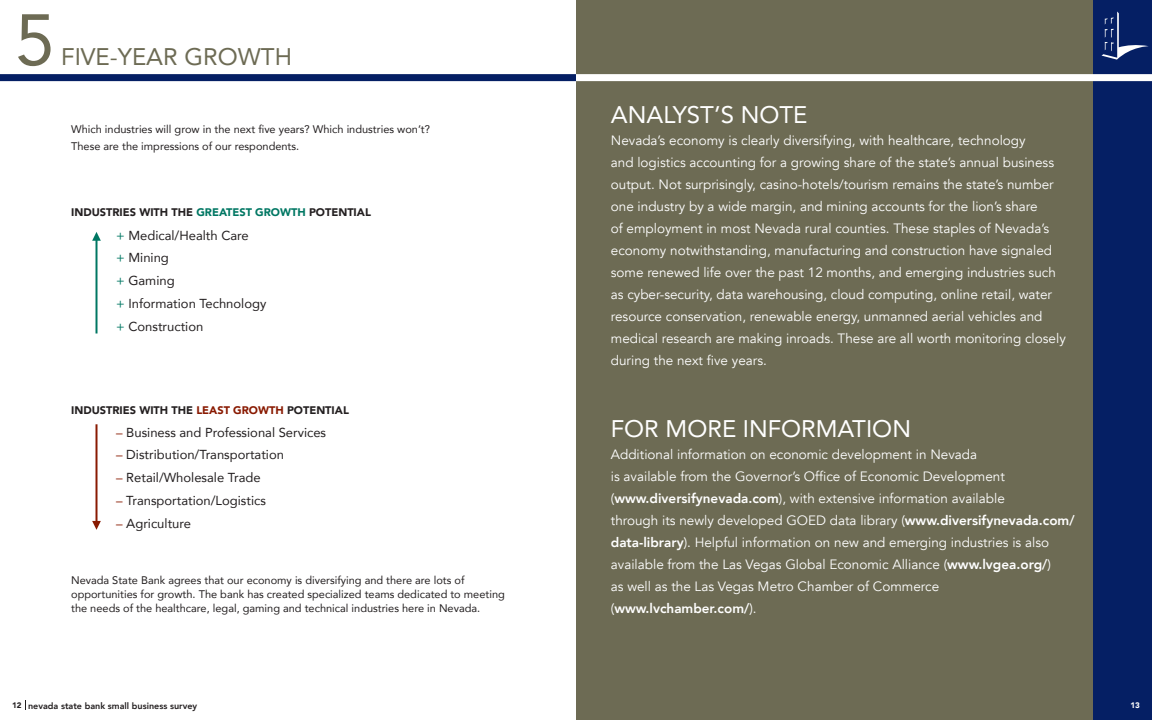
<style>
.page{position:relative;width:1152px;height:720px;background:#fff}
.page>*{position:absolute;margin:0;border:0;box-sizing:border-box;transform-origin:0 0}
.t1{font:72px "Avenir";color:#6d6b54}
.t2{font:24px "Avenir";color:#fff}
.t3{font:24px "Avenir";color:#6d6b54}
.t4{font:13.5px/22px "Avenir";color:#fff}
.t5{font:13px/23px "Avenir";color:#231f20}
.t6{font:11px/14px "Avenir";color:#231f20}
.t7{font:900 11px "Avenir";color:#231f20}
.t8{font:800 9px "Avenir";color:#231f20}
.t9{font:900 8px "Avenir";color:#fff}
.s1{color:#007763}
.s2{color:#891a02}
.s3{font-weight:900;font-size:8px}
.s4{font-weight:800}
</style>
<div class="page">
<div style="left:576px;top:0;width:576px;height:720px;background:#6d6b54"></div>
<div style="left:1094px;top:0;width:58px;height:720px;background:#051f64"></div>
<div style="left:576px;top:74px;width:576px;height:7px;background:#fff"></div>
<div style="left:0;top:74px;width:576px;height:7px;background:#051f64"></div>
<hr style="left:96px;top:236px;width:2px;height:98px;background:#007763">
<svg style="left:92px;top:232px;width:9px;height:9px"></svg>
<hr style="left:96px;top:424px;width:2px;height:101px;background:#891a02">
<svg style="left:92px;top:521px;width:9px;height:9px"></svg>
<svg style="left:1102px;top:11px;width:47px;height:49px"></svg>
<h1 class="t1" style="left:15px;top:-18px;width:42px">5</h1>
<h2 class="t3" style="left:61px;top:38px;width:232px">FIVE-YEAR GROWTH</h2>
<p class="t6" style="left:71px;top:119px;width:360px;line-height:18px">Which industries will grow in the next five years? Which industries won’t?<br>These are the impressions of our respondents.</p>
<p class="t7" style="left:71px;top:203px;width:301px">INDUSTRIES WITH THE <span class="s1">GREATEST GROWTH</span> POTENTIAL</p>
<p class="t5" style="left:116px;top:223px;width:152px"><span class="s1">+</span> Medical/Health Care<br><span class="s1">+</span> Mining<br><span class="s1">+</span> Gaming<br><span class="s1">+</span> Information Technology <span class="s1">+</span> Construction</p>
<p class="t7" style="left:71px;top:400px;width:279px">INDUSTRIES WITH THE <span class="s2">LEAST GROWTH</span> POTENTIAL</p>
<p class="t5" style="left:116px;top:420px;width:212px"><span class="s2">–</span> Business and Professional Services</p>
<p class="t5" style="left:116px;top:443px;width:169px"><span class="s2">–</span> Distribution/Transportation</p>
<p class="t5" style="left:116px;top:466px;width:146px"><span class="s2">–</span> Retail/Wholesale Trade</p>
<p class="t5" style="left:116px;top:489px;width:151px"><span class="s2">–</span> Transportation/Logistics</p>
<p class="t5" style="left:116px;top:512px;width:76px"><span class="s2">–</span> Agriculture</p>
<p class="t6" style="left:71px;top:572px;width:435px">Nevada State Bank agrees that our economy is diversifying and there are lots of opportunities for growth. The bank has created specialized teams dedicated to meeting the needs of the healthcare, legal, gaming and technical industries here in Nevada.</p>
<p class="t8" style="left:12px;top:699px;width:187px"><span class="s3">12</span> nevada state bank small business survey</p>
<h2 class="t2" style="left:611px;top:95px;width:198px">ANALYST’S NOTE</h2>
<p class="t4" style="left:611px;top:130px;width:457px">Nevada’s economy is clearly diversifying, with healthcare, technology<br>and logistics accounting for a growing share of the state’s annual business output. Not surprisingly, casino-hotels/tourism remains the state’s number one industry by a wide margin, and mining accounts for the lion’s share<br>of employment in most Nevada rural counties. These staples of Nevada’s economy notwithstanding, manufacturing and construction have signaled some renewed life over the past 12 months, and emerging industries such as cyber-security, data warehousing, cloud computing, online retail, water resource conservation, renewable energy, unmanned aerial vehicles and medical research are making inroads. These are all worth monitoring closely during the next five years.</p>
<h2 class="t2" style="left:611px;top:409px;width:302px">FOR MORE INFORMATION</h2>
<p class="t4" style="left:611px;top:444px;width:465px">Additional information on economic development in Nevada<br>is available from the Governor’s Office of Economic Development (<span class="s4">www.diversifynevada.com</span>), with extensive information available<br>through its newly developed GOED data library (<span class="s4">www.diversifynevada.com/ data-library</span>). Helpful information on new and emerging industries is also available from the Las Vegas Global Economic Alliance (<span class="s4">www.lvgea.org/</span>)<br>as well as the Las Vegas Metro Chamber of Commerce (<span class="s4">www.lvchamber.com/</span>).</p>
<p class="t9" style="left:1130px;top:699px;width:11px">13</p>
</div>
